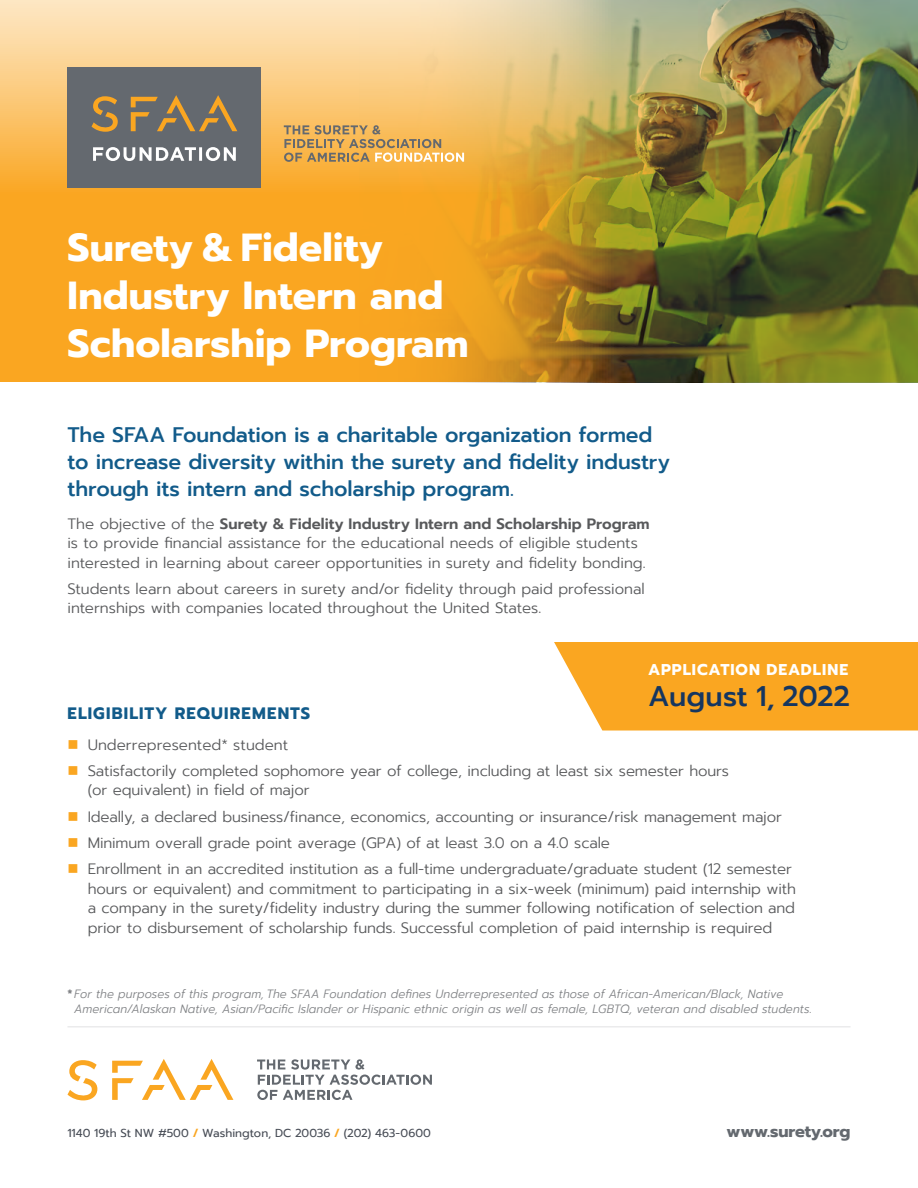
<style>
.page{position:relative;width:918px;height:1188px;background:#fff}
.page>*{position:absolute;margin:0;border:0;box-sizing:border-box;transform-origin:0 0}
.t1{font:700 39px/48px "Prompt";color:#fff}
.t2{font:500 28.35px "Prompt";letter-spacing:-.005em;color:#153660}
.t3{font:500 21px/27px "Prompt";letter-spacing:-.005em;color:#125b8a}
.t4{font:700 16.5px "Prompt";letter-spacing:.07em;color:#125b8a}
.t5{font:700 16.5px "Prompt";letter-spacing:-.015em;color:#64696f}
.t6{font:700 15.6px "Prompt";letter-spacing:.06em;color:#fff}
.t7{font:300 15px/19.5px "Prompt";letter-spacing:-.01em;color:#58595b}
.t8{font:italic 300 12px/15px "Prompt";letter-spacing:.01em;color:#808285;scale:.95 1}
.t9{font:11.55px "Prompt";color:#474c55}
.s1{font-weight:600}
.s2{color:#faa621}
.s3{font-weight:700;font-style:normal}
.s4{font-weight:600;color:#faa621}
</style>
<div class="page">
<img style="left:0;top:0;width:918px;height:382px">
<div style="left:68px;top:68px;width:193px;height:120px;background:#64696f"></div>
<svg style="left:131px;top:95px;width:106px;height:36px"></svg>
<svg style="left:91px;top:96px;width:27px;height:36px"></svg>
<svg style="left:93px;top:147px;width:143px;height:14px"></svg>
<svg style="left:284px;top:125px;width:180px;height:37px"></svg>
<hr style="left:68px;top:1026px;width:782px;height:2px;background:#ebebec">
<svg style="left:257px;top:1059px;width:175px;height:41px"></svg>
<svg style="left:112px;top:1059px;width:121px;height:41px"></svg>
<svg style="left:68px;top:1060px;width:29px;height:40px"></svg>
<svg style="left:554px;top:642px;width:364px;height:89px"></svg>
<h1 class="t1" style="left:68px;top:223px;width:403px">Surety &amp; Fidelity<br>Industry Intern and<br>Scholarship Program</h1>
<h3 class="t3" style="left:68px;top:421px;width:604px">The SFAA Foundation is a charitable organization formed to increase diversity within the surety and fidelity industry through its intern and scholarship program.</h3>
<p class="t7" style="left:68px;top:514px;width:584px">The objective of the <span class="s1">Surety &amp; Fidelity Industry Intern and Scholarship Program </span>is to provide financial assistance for the educational needs of eligible students interested in learning about career opportunities in surety and fidelity bonding.</p>
<p class="t7" style="left:68px;top:579px;width:579px">Students learn about careers in surety and/or fidelity through paid professional internships with companies located throughout the United States.</p>
<p class="t4" style="left:68px;top:701px;width:244px">ELIGIBILITY REQUIREMENTS</p>
<p class="t6" style="left:648px;top:658px;width:202px">APPLICATION DEADLINE</p>
<h2 class="t2" style="left:648px;top:676px;width:203px">August 1, 2022</h2>
<p class="t7" style="left:68px;top:735px;width:222px"><span class="s2">■</span> Underrepresented* student</p>
<p class="t7" style="left:88px;top:761px;width:643px;text-indent:-20px"><span class="s2">■</span> Satisfactorily completed sophomore year of college, including at least six semester hours (or equivalent) in field of major</p>
<p class="t7" style="left:68px;top:807px;width:716px"><span class="s2">■</span> Ideally, a declared business/finance, economics, accounting or insurance/risk management major</p>
<p class="t7" style="left:68px;top:833px;width:544px"><span class="s2">■</span> Minimum overall grade point average (GPA) of at least 3.0 on a 4.0 scale</p>
<p class="t7" style="left:88px;top:859px;width:710px;text-indent:-20px"><span class="s2">■</span> Enrollment in an accredited institution as a full-time undergraduate/graduate student (12 semester hours or equivalent) and commitment to participating in a six-week (minimum) paid internship with a company in the surety/fidelity industry during the summer following notification of selection and prior to disbursement of scholarship funds. Successful completion of paid internship is required</p>
<p class="t8" style="left:74px;top:986px;width:778px;text-indent:-7px"><span class="s3">*</span> For the purposes of this program, The SFAA Foundation defines Underrepresented as those of African-American/Black, Native<br>American/Alaskan Native, Asian/Pacific Islander or Hispanic ethnic origin as well as female, LGBTQ, veteran and disabled students.</p>
<p class="t9" style="left:68px;top:1124px;width:365px">1140 19th St NW #500 <span class="s4">/</span> Washington, DC 20036 <span class="s4">/</span> (202) 463-0600</p>
<p class="t5" style="left:727px;top:1118px;width:125px">www.surety.org</p>
</div>
